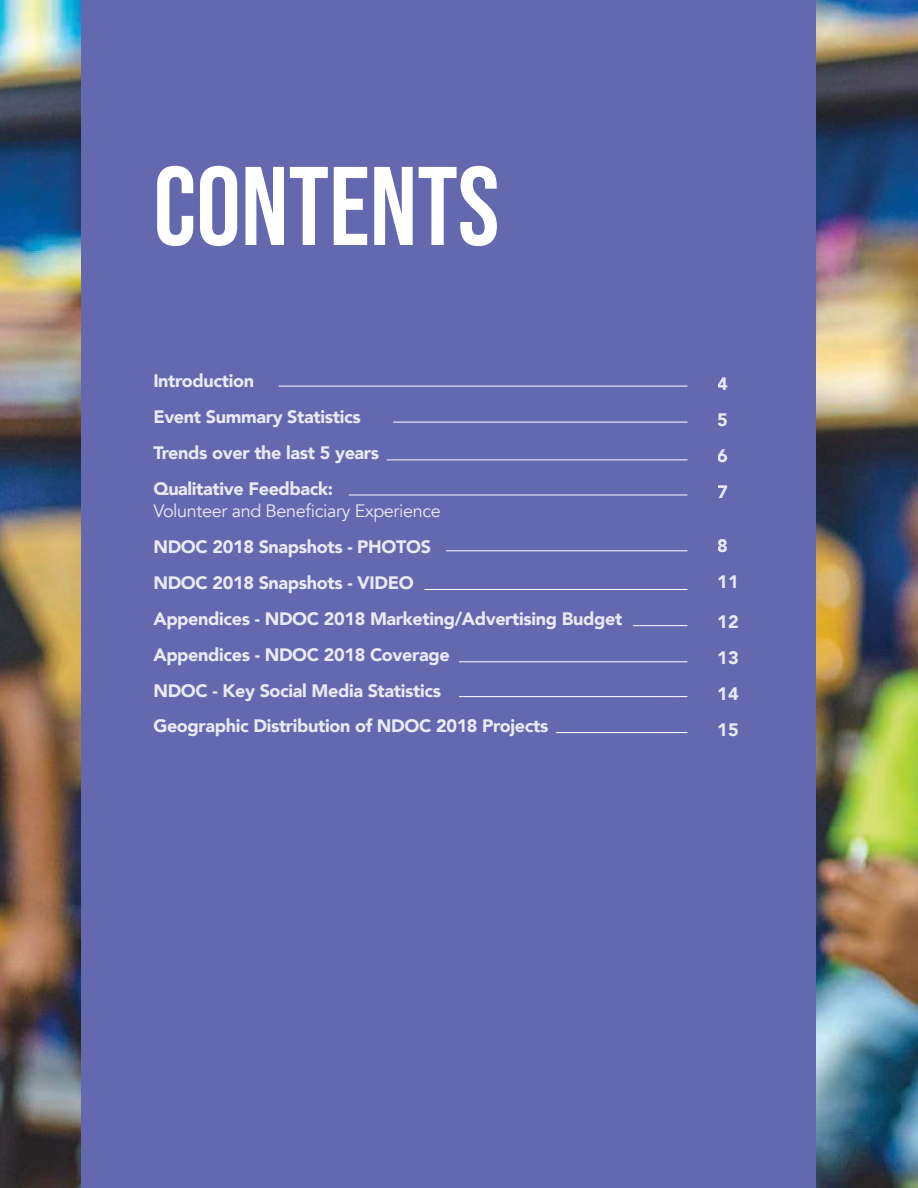
<style>
.page{position:relative;width:918px;height:1188px;background:#fff}
.page>*{position:absolute;margin:0;border:0;box-sizing:border-box;transform-origin:0 0}
.t1{font:111.6px "Bebas Neue";color:#fff}
.t2{font:900 18px/36px "Avenir";letter-spacing:-.02em;color:#fff}
.t3{font:18px "Avenir";letter-spacing:-.02em;color:#fff}
</style>
<div class="page">
<img style="left:816px;top:0;width:102px;height:1188px">
<img style="left:0;top:0;width:82px;height:1188px">
<div style="left:82px;top:0;width:734px;height:1188px;background:#6468ae"></div>
<hr style="left:279px;top:386px;width:408px;height:1px;background:#fff">
<hr style="left:393px;top:422px;width:294px;height:1px;background:#fff">
<hr style="left:387px;top:460px;width:300px;height:1px;background:#fff">
<hr style="left:349px;top:495px;width:338px;height:1px;background:#fff">
<hr style="left:446px;top:550px;width:241px;height:1px;background:#fff">
<hr style="left:424px;top:589px;width:263px;height:1px;background:#fff">
<hr style="left:633px;top:625px;width:54px;height:1px;background:#fff">
<hr style="left:556px;top:732px;width:131px;height:1px;background:#fff">
<hr style="left:459px;top:661px;width:228px;height:1px;background:#fff">
<hr style="left:459px;top:696px;width:228px;height:1px;background:#fff">
<h1 class="t1" style="left:153px;top:161px;width:348px">CONTENTS</h1>
<p class="t2" style="left:153px;top:364px;width:227px">Introduction<br>Event Summary Statistics<br>Trends over the last 5 years<br>Qualitative Feedback:</p>
<p class="t3" style="left:153px;top:501px;width:289px">Volunteer and Beneficiary Experience</p>
<p class="t2" style="left:153px;top:531px;width:470px">NDOC 2018 Snapshots - PHOTOS<br>NDOC 2018 Snapshots - VIDEO<br>Appendices - NDOC 2018 Marketing/Advertising Budget Appendices - NDOC 2018 Coverage<br>NDOC - Key Social Media Statistics<br>Geographic Distribution of NDOC 2018 Projects</p>
<p class="t2" style="left:718px;top:366px;width:12px;text-align:justify">4<br>5<br>6<br>7</p>
<p class="t2" style="left:718px;top:528px;width:22px">8<br>11</p>
<p class="t2" style="left:718px;top:604px;width:22px;text-align:justify">12<br>13<br>14<br>15</p>
</div>
